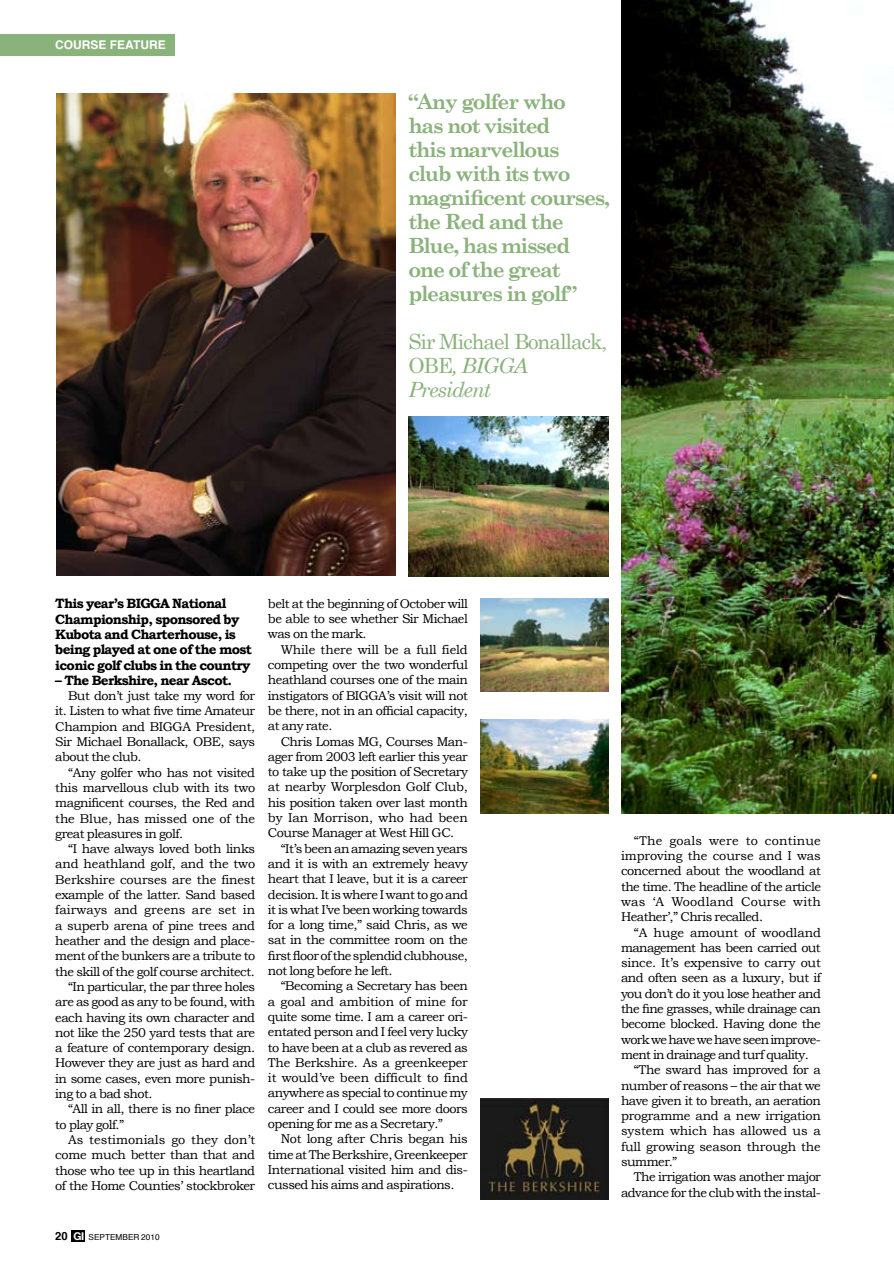
<style>
.page{position:relative;width:894px;height:1263px;background:#fff}
.page>*{position:absolute;margin:0;border:0;box-sizing:border-box;transform-origin:0 0}
.t1{font:700 21px/24px "Century Schoolbook";letter-spacing:-.06em;color:#8ab27b}
.t2{font:21px/24px "Century Schoolbook";letter-spacing:-.05em;color:#8ab27b}
.t3{font:700 13.5px/15.3px "Bookman Old Style";letter-spacing:-.05em;color:#000}
.t4{font:12.75px/15.3px "Bookman Old Style";letter-spacing:-.04em;color:#000;text-align:justify}
.t5{font:12.75px "Bookman Old Style";letter-spacing:-.015em;color:#000}
.t6{font:12.75px "Bookman Old Style";letter-spacing:-.01em;color:#000}
.t7{font:12.75px "Bookman Old Style";letter-spacing:-.005em;color:#000}
.t8{font:12.75px "Bookman Old Style";letter-spacing:.005em;color:#000}
.t9{font:12.75px "Bookman Old Style";color:#000}
.t10{font:700 12px "Helvetica";color:#fff}
.t11{font:8.25px "Helvetica";color:#000}
.s1{font-style:italic}
.s2{font-weight:700;font-size:11.25px}
.s3{font-family:"Helvetica Neue";font-weight:700;font-size:10.8px;color:#fff}
</style>
<div class="page">
<img style="left:56px;top:94px;width:339px;height:481px">
<img style="left:480px;top:1099px;width:128px;height:100px">
<img style="left:621px;top:0;width:273px;height:814px">
<img style="left:408px;top:416px;width:200px;height:160px">
<img style="left:480px;top:598px;width:128px;height:94px">
<img style="left:480px;top:720px;width:128px;height:93px">
<div style="left:71px;top:1230px;width:14px;height:11px;background:#000"></div>
<div style="left:0;top:34px;width:174px;height:21px;background:#8ab27b"></div>
<p class="t10" style="left:55px;top:35px;width:110px">COURSE FEATURE</p>
<h1 class="t1" style="left:408px;top:89px;width:203px">“Any golfer who<br>has not visited<br>this marvellous<br>club with its two magnificent courses, the Red and the<br>Blue, has missed one of the great pleasures in golf”</h1>
<h1 class="t2" style="left:408px;top:329px;width:200px">Sir Michael Bonallack,<br>OBE<span class="s1">, BIGGA<br>President</span></h1>
<p class="t3" style="left:55px;top:596px;width:198px">This year’s BIGGA National<br>Championship, sponsored by<br>Kubota and Charterhouse, is being played at one of the most iconic golf clubs in the country</p>
<p class="t3" style="left:55px;top:672px;width:178px">– The Berkshire, near Ascot.</p>
<p class="t4" style="left:55px;top:688px;width:201px;text-indent:13px">But don’t just take my word for it. Listen to what five time Amateur Champion and BIGGA President, Sir Michael Bonallack, OBE, says about the club.</p>
<p class="t4" style="left:55px;top:765px;width:201px;text-indent:13px">“Any golfer who has not visited this marvellous club with its two magnificent courses, the Red and the Blue, has missed one of the great pleasures in golf.</p>
<p class="t4" style="left:68px;top:841px;width:189px">“I have always loved both links</p>
<p class="t5" style="left:55px;top:857px;width:201px">and heathland golf, and the two</p>
<p class="t6" style="left:55px;top:872px;width:201px">Berkshire courses are the finest</p>
<p class="t4" style="left:55px;top:887px;width:201px">example of the latter. Sand based</p>
<p class="t8" style="left:55px;top:903px;width:201px">fairways and greens are set in</p>
<p class="t4" style="left:55px;top:918px;width:201px">a superb arena of pine trees and</p>
<p class="t4" style="left:55px;top:933px;width:201px">heather and the design and place-</p>
<p class="t4" style="left:55px;top:948px;width:201px">ment of the bunkers are a tribute to</p>
<p class="t4" style="left:55px;top:963px;width:201px">the skill of the golf course architect.</p>
<p class="t4" style="left:68px;top:979px;width:189px">“In particular, the par three holes</p>
<p class="t4" style="left:55px;top:994px;width:201px">are as good as any to be found, with</p>
<p class="t4" style="left:55px;top:1009px;width:201px">each having its own character and</p>
<p class="t4" style="left:55px;top:1025px;width:201px">not like the 250 yard tests that are</p>
<p class="t4" style="left:55px;top:1040px;width:201px">a feature of contemporary design.</p>
<p class="t4" style="left:55px;top:1055px;width:201px">However they are just as hard and</p>
<p class="t4" style="left:55px;top:1071px;width:201px">in some cases, even more punish-</p>
<p class="t4" style="left:55px;top:1086px;width:99px">ing to a bad shot.</p>
<p class="t4" style="left:68px;top:1101px;width:189px">“All in all, there is no finer place</p>
<p class="t4" style="left:55px;top:1116px;width:71px">to play golf.”</p>
<p class="t9" style="left:68px;top:1132px;width:189px">As testimonials go they don’t</p>
<p class="t4" style="left:55px;top:1147px;width:201px">come much better than that and</p>
<p class="t4" style="left:55px;top:1162px;width:201px">those who tee up in this heartland</p>
<p class="t4" style="left:55px;top:1178px;width:201px">of the Home Counties’ stockbroker</p>
<p class="t4" style="left:268px;top:596px;width:201px">belt at the beginning of October will be able to see whether Sir Michael was on the mark.</p>
<p class="t4" style="left:268px;top:642px;width:201px;text-indent:13px">While there will be a full field competing over the two wonderful heathland courses one of the main instigators of BIGGA’s visit will not be there, not in an official capacity, at any rate.</p>
<p class="t4" style="left:268px;top:733px;width:201px;text-indent:13px">Chris Lomas MG, Courses Man&shy;ager from 2003 left earlier this year to take up the position of Secretary at nearby Worplesdon Golf Club, his position taken over last month by Ian Morrison, who had been Course Manager at West Hill GC.</p>
<p class="t4" style="left:268px;top:841px;width:201px;text-indent:13px">“It’s been an amazing seven years and it is with an extremely heavy heart that I leave, but it is a career decision. It is where I want to go and it is what I’ve been working towards for a long time,” said Chris, as we sat in the committee room on the first floor of the splendid clubhouse, not long before he left.</p>
<p class="t4" style="left:268px;top:978px;width:201px;text-indent:13px">“Becoming a Secretary has been a goal and ambition of mine for quite some time. I am a career ori&shy;entated person and I feel very lucky to have been at a club as revered as The Berkshire. As a greenkeeper it would’ve been difficult to find anywhere as special to continue my career and I could see more doors opening for me as a Secretary.”</p>
<p class="t4" style="left:268px;top:1131px;width:201px;text-indent:13px">Not long after Chris began his time at The Berkshire, Greenkeeper International visited him and dis&shy;cussed his aims and aspirations.</p>
<p class="t11" style="left:55px;top:1231px;width:106px"><span class="s2">20</span> <span class="s3">GI</span> SEPTEMBER 2010</p>
<p class="t4" style="left:621px;top:833px;width:201px;text-indent:13px">“The goals were to continue improving the course and I was concerned about the woodland at the time. The headline of the article was ‘A Woodland Course with Heather’,” Chris recalled.</p>
<p class="t7" style="left:634px;top:925px;width:189px">“A huge amount of woodland</p>
<p class="t4" style="left:621px;top:940px;width:201px">management has been carried out</p>
<p class="t5" style="left:621px;top:955px;width:201px">since. It’s expensive to carry out</p>
<p class="t4" style="left:621px;top:970px;width:201px">and often seen as a luxury, but if</p>
<p class="t4" style="left:621px;top:986px;width:201px">you don’t do it you lose heather and</p>
<p class="t4" style="left:621px;top:1001px;width:201px">the fine grasses, while drainage can</p>
<p class="t4" style="left:621px;top:1016px;width:201px">become blocked. Having done the</p>
<p class="t4" style="left:621px;top:1032px;width:201px">work we have we have seen improve-</p>
<p class="t4" style="left:621px;top:1047px;width:189px">ment in drainage and turf quality.</p>
<p class="t4" style="left:634px;top:1062px;width:189px">“The sward has improved for a</p>
<p class="t4" style="left:621px;top:1077px;width:201px">number of reasons – the air that we</p>
<p class="t4" style="left:621px;top:1093px;width:201px">have given it to breath, an aeration</p>
<p class="t5" style="left:621px;top:1108px;width:201px">programme and a new irrigation</p>
<p class="t7" style="left:621px;top:1124px;width:201px">system which has allowed us a</p>
<p class="t6" style="left:621px;top:1139px;width:201px">full growing season through the</p>
<p class="t4" style="left:621px;top:1154px;width:58px">summer.”</p>
<p class="t4" style="left:634px;top:1169px;width:189px">The irrigation was another major</p>
<p class="t4" style="left:621px;top:1185px;width:201px">advance for the club with the instal-</p>
</div>
